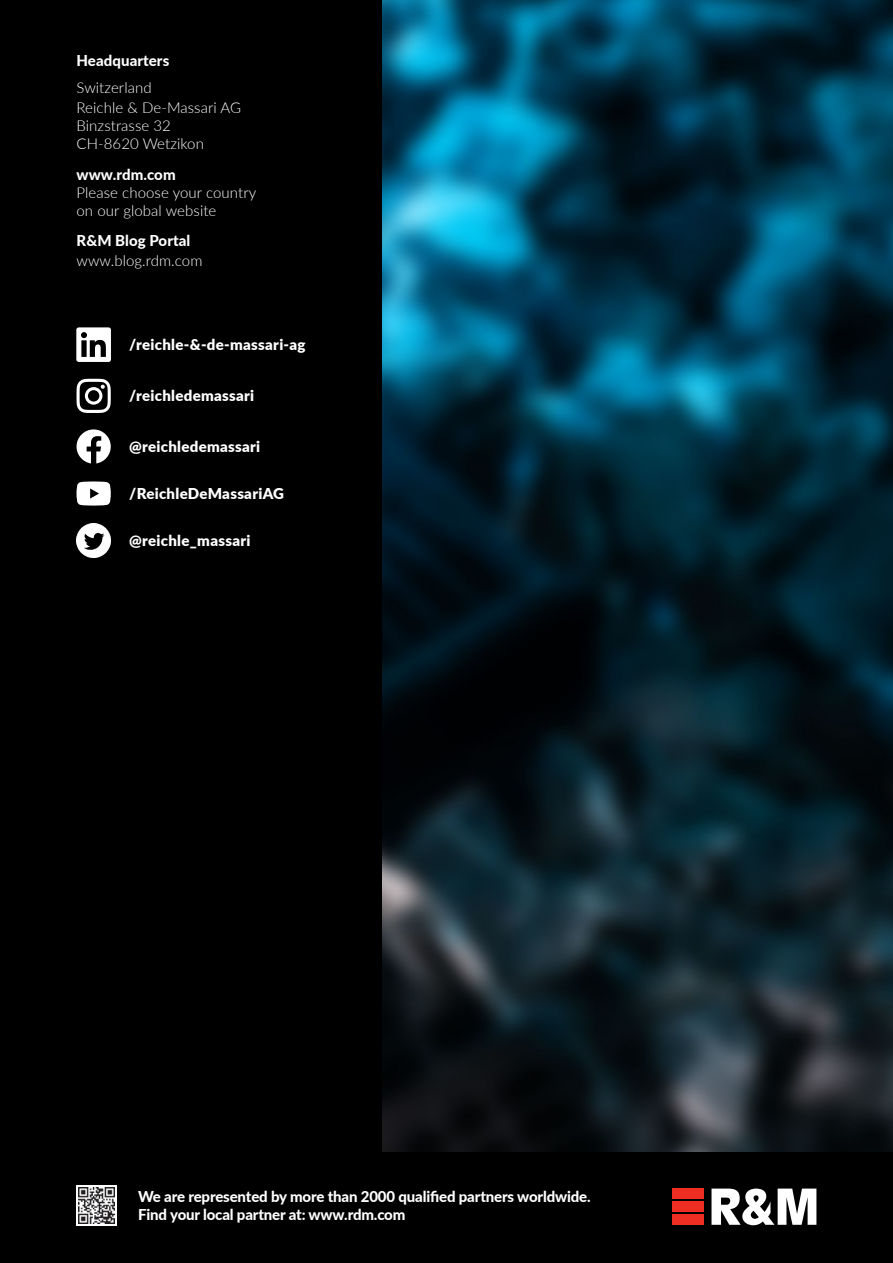
<style>
.page{position:relative;width:893px;height:1263px;background:#fff}
.page>*{position:absolute;margin:0;border:0;box-sizing:border-box;transform-origin:0 0}
.t1{font:300 15px/18px "Lato";letter-spacing:.005em;color:#fff}
.t2{font:800 15px/26.5px "Lato";letter-spacing:-.01em;color:#fff}
.t3{font:900 15px "Lato";letter-spacing:.02em;color:#fff}
.s1{font-weight:300}
.s2{font-weight:800}
</style>
<div class="page">
<img style="left:381px;top:0;width:512px;height:1152px">
<div style="left:0;top:0;width:381px;height:1263px;background:#000001"></div>
<div style="left:0;top:1152px;width:893px;height:111px;background:#000001"></div>
<div style="left:673px;top:1201px;width:31px;height:11px;background:#ee2e22"></div>
<div style="left:673px;top:1188px;width:31px;height:11px;background:#ee2e22"></div>
<div style="left:673px;top:1214px;width:31px;height:11px;background:#ee2e22"></div>
<svg style="left:711px;top:1188px;width:105px;height:37px"></svg>
<svg style="left:77px;top:1185px;width:40px;height:40px"></svg>
<img style="left:79px;top:1187px;width:36px;height:36px">
<svg style="left:77px;top:379px;width:34px;height:34px"></svg>
<svg style="left:77px;top:429px;width:34px;height:34px"></svg>
<svg style="left:77px;top:481px;width:34px;height:25px"></svg>
<img style="left:77px;top:523px;width:34px;height:34px">
<svg style="left:77px;top:327px;width:34px;height:35px"></svg>
<p class="t2" style="left:77px;top:47px;width:94px">Headquarters<br><span class="s1">Switzerland</span></p>
<p class="t1" style="left:77px;top:98px;width:166px">Reichle &amp; De-Massari AG<br>Binzstrasse 32<br>CH-8620 Wetzikon</p>
<p class="t1" style="left:77px;top:165px;width:181px"><span class="s2">www.rdm.com<br></span>Please choose your country on our global website</p>
<p class="t1" style="left:77px;top:230px;width:127px;line-height:20.1px"><span class="s2">R&amp;M Blog Portal </span>www.blog.rdm.com</p>
<p class="t3" style="left:129px;top:333px;width:178px">/reichle-&amp;-de-massari-ag</p>
<p class="t3" style="left:129px;top:385px;width:127px">/reichledemassari</p>
<p class="t3" style="left:129px;top:436px;width:133px">@reichledemassari</p>
<p class="t3" style="left:129px;top:482px;width:156px">/ReichleDeMassariAG</p>
<p class="t3" style="left:129px;top:529px;width:123px">@reichle_massari</p>
<p class="t2" style="left:138px;top:1187px;width:454px;line-height:18px">We are represented by more than 2000 qualified partners worldwide.<br>Find your local partner at: www.rdm.com</p>
</div>
